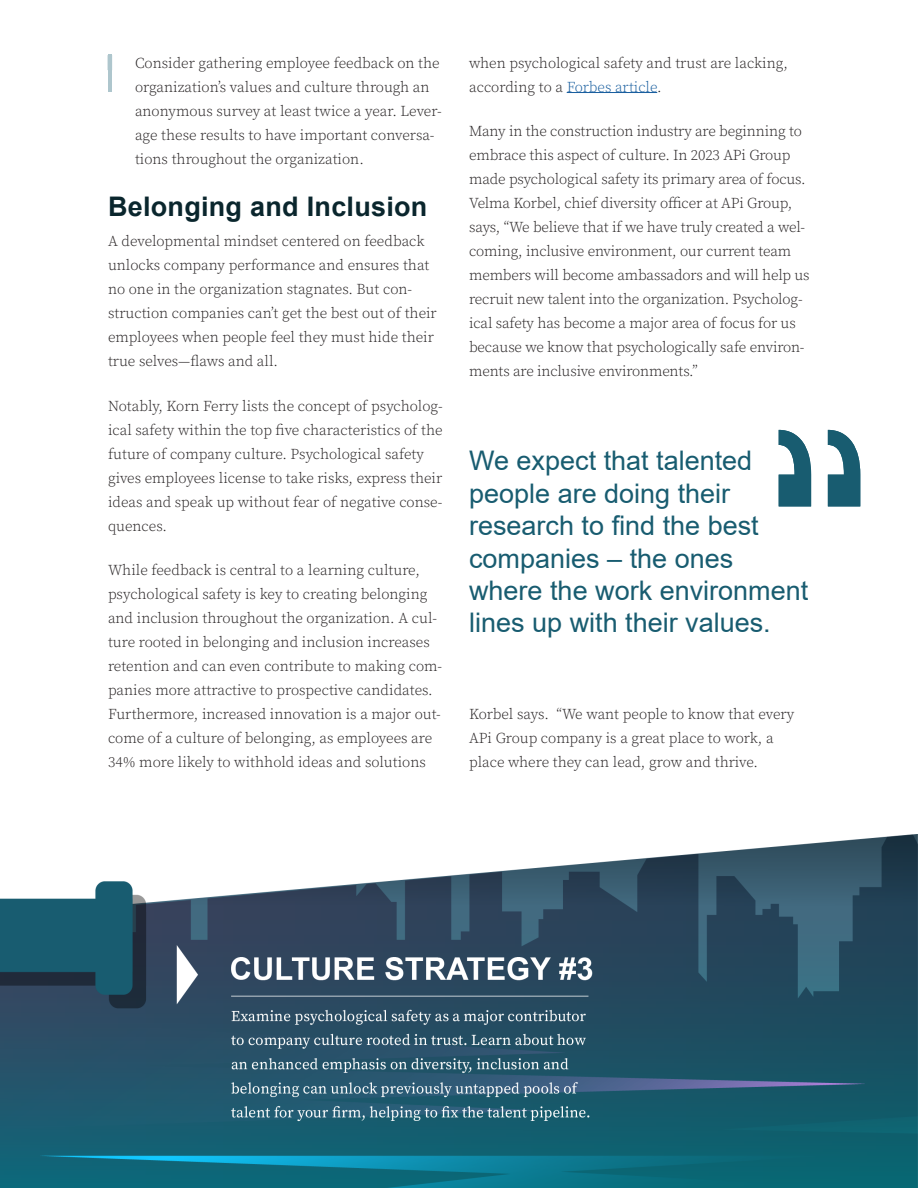
<style>
.page{position:relative;width:918px;height:1188px;background:#fff}
.page>*{position:absolute;margin:0;border:0;box-sizing:border-box;transform-origin:0 0}
.Footnotes{font:27px/32.4px "Arial";color:#185c70}
.SUBTITLE{font:700 27px "Arial";letter-spacing:.01em;color:#0a262d}
.body{font:300 15px/24px "Source Serif Pro";color:#231f20}
.s1{color:#175d9e}
</style>
<div class="page">
<hr style="left:567px;top:92px;width:90px;height:1px;background:#175d9e">
<img style="left:0;top:835px;width:918px;height:353px">
<svg style="left:779px;top:430px;width:81px;height:76px"></svg>
<hr style="left:108px;top:55px;width:4px;height:37px;background:#aec6cd">
<p class="body" style="left:135px;top:51px;width:308px">Consider gathering employee feedback on the organization’s values and culture through an anonymous survey at least twice a year. Lever&shy;age these results to have important conversa&shy;tions throughout the organization.</p>
<p class="SUBTITLE" style="left:108px;top:188px;width:321px">Belonging and Inclusion</p>
<p class="body" style="left:108px;top:230px;width:330px">A developmental mindset centered on feedback unlocks company performance and ensures that no one in the organization stagnates. But con&shy;struction companies can’t get the best out of their employees when people feel they must hide their true selves—flaws and all.</p>
<p class="body" style="left:108px;top:394px;width:336px">Notably, Korn Ferry lists the concept of psycholog&shy;ical safety within the top five characteristics of the future of company culture. Psychological safety gives employees license to take risks, express their ideas and speak up without fear of negative conse&shy;quences.</p>
<p class="body" style="left:108px;top:558px;width:336px">While feedback is central to a learning culture, psychological safety is key to creating belonging and inclusion throughout the organization. A cul&shy;ture rooted in belonging and inclusion increases retention and can even contribute to making com&shy;panies more attractive to prospective candidates.<br>Furthermore, increased innovation is a major out&shy;come of a culture of belonging, as employees are 34% more likely to withhold ideas and solutions</p>
<p class="body" style="left:469px;top:51px;width:320px">when psychological safety and trust are lacking, according to a <span class="s1">Forbes article</span>.</p>
<p class="body" style="left:469px;top:119px;width:342px">Many in the construction industry are beginning to embrace this aspect of culture. In 2023 APi Group made psychological safety its primary area of focus.<br>Velma Korbel, chief diversity officer at APi Group, says, “We believe that if we have truly created a wel&shy;coming, inclusive environment, our current team members will become ambassadors and will help us recruit new talent into the organization. Psycholog&shy;ical safety has become a major area of focus for us because we know that psychologically safe environ&shy;ments are inclusive environments.”</p>
<p class="Footnotes" style="left:469px;top:445px;width:341px">We expect that talented people are doing their research to find the best companies – the ones where the work environment lines up with their values.</p>
<p class="body" style="left:469px;top:703px;width:327px">Korbel says. “We want people to know that every<br>APi Group company is a great place to work, a place where they can lead, grow and thrive.</p>
</div>
